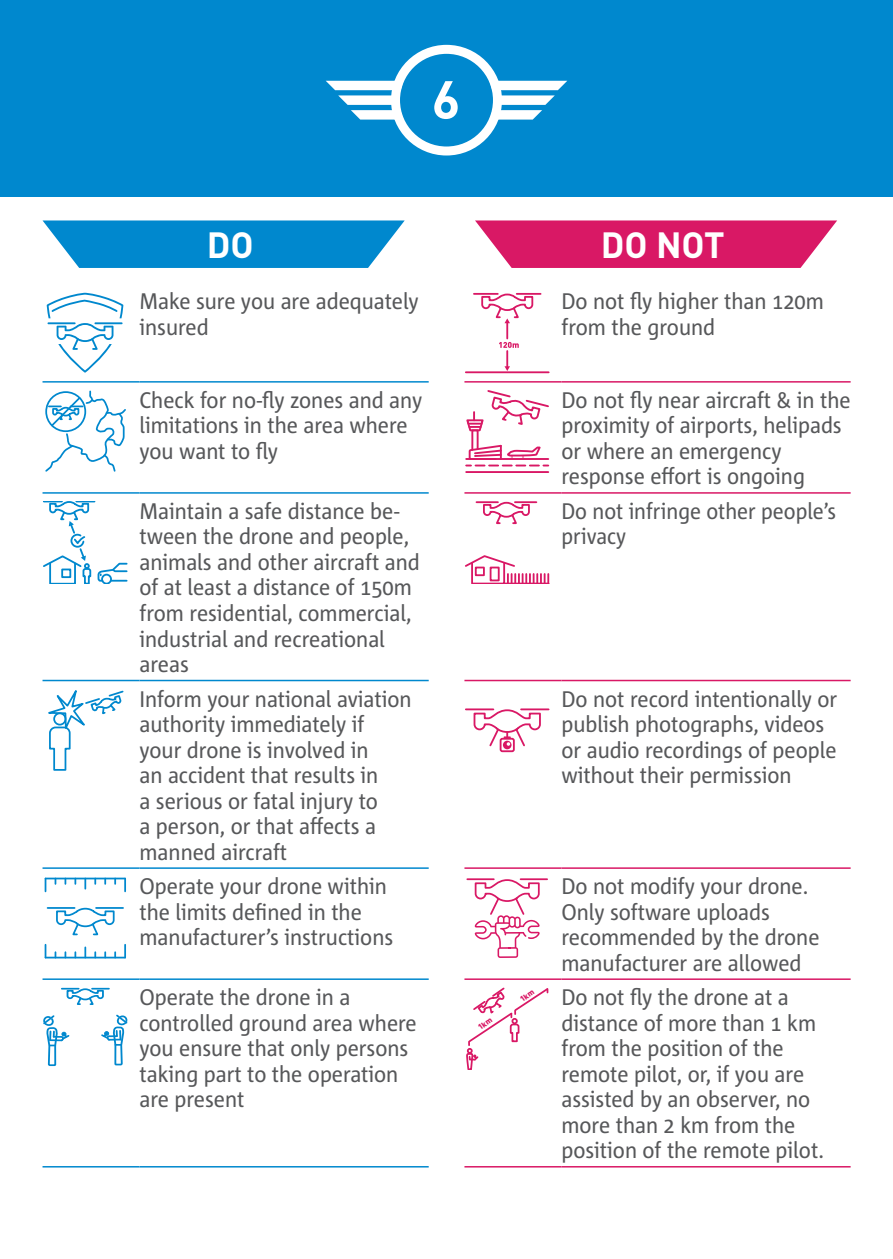
<style>
.page{position:relative;width:893px;height:1259px;background:#fff}
.page>*{position:absolute;margin:0;border:0;box-sizing:border-box;transform-origin:0 0}
.t1{font:700 52.8px "DIN Pro";color:#fff}
.t2{font:700 36px "DIN Pro";color:#fff}
.Table_text{font:22.5px/25.5px "Corpid E1 s S Cd";color:#57585a}
.Body_text{font:22.5px/25.5px "Corpid E1 s S Cd";color:#57585a}
</style>
<div class="page">
<hr style="left:43px;top:381px;width:96px;height:1px;background:#0088ce">
<hr style="left:139px;top:381px;width:290px;height:1px;background:#0088ce">
<hr style="left:43px;top:492px;width:96px;height:2px;background:#0088ce">
<hr style="left:139px;top:492px;width:290px;height:2px;background:#0088ce">
<hr style="left:43px;top:680px;width:96px;height:1px;background:#0088ce">
<hr style="left:139px;top:680px;width:290px;height:1px;background:#0088ce">
<hr style="left:43px;top:867px;width:96px;height:2px;background:#0088ce">
<hr style="left:139px;top:867px;width:290px;height:2px;background:#0088ce">
<hr style="left:43px;top:978px;width:96px;height:2px;background:#0088ce">
<hr style="left:139px;top:978px;width:290px;height:2px;background:#0088ce">
<hr style="left:43px;top:1166px;width:96px;height:1px;background:#0088ce">
<hr style="left:139px;top:1166px;width:290px;height:1px;background:#0088ce">
<hr style="left:464px;top:381px;width:97px;height:1px;background:#d91865">
<hr style="left:561px;top:381px;width:290px;height:1px;background:#d91865">
<hr style="left:464px;top:492px;width:97px;height:2px;background:#d91865">
<hr style="left:561px;top:492px;width:290px;height:2px;background:#d91865">
<hr style="left:464px;top:680px;width:97px;height:1px;background:#d91865">
<hr style="left:561px;top:680px;width:290px;height:1px;background:#d91865">
<hr style="left:464px;top:867px;width:97px;height:2px;background:#d91865">
<hr style="left:561px;top:867px;width:290px;height:2px;background:#d91865">
<hr style="left:464px;top:978px;width:97px;height:2px;background:#d91865">
<hr style="left:561px;top:978px;width:290px;height:2px;background:#d91865">
<hr style="left:464px;top:1166px;width:97px;height:1px;background:#d91865">
<hr style="left:561px;top:1166px;width:290px;height:1px;background:#d91865">
<svg style="left:47px;top:293px;width:76px;height:79px"></svg>
<hr style="left:474px;top:293px;width:24px;height:2px;background:#d91865">
<hr style="left:517px;top:293px;width:24px;height:2px;background:#d91865">
<hr style="left:466px;top:371px;width:83px;height:2px;background:#d91865">
<svg style="left:480px;top:293px;width:54px;height:78px"></svg>
<svg style="left:45px;top:390px;width:81px;height:82px"></svg>
<hr style="left:466px;top:471px;width:82px;height:1px;background:#d91865">
<svg style="left:465px;top:390px;width:85px;height:76px"></svg>
<svg style="left:43px;top:501px;width:85px;height:82px"></svg>
<hr style="left:476px;top:501px;width:22px;height:2px;background:#d91865">
<hr style="left:515px;top:501px;width:21px;height:2px;background:#d91865">
<svg style="left:482px;top:501px;width:49px;height:24px"></svg>
<div style="left:471px;top:562px;width:34px;height:21px;border:2px solid #d91865"></div>
<svg style="left:465px;top:555px;width:50px;height:13px"></svg>
<div style="left:475px;top:566px;width:10px;height:10px;border:2px solid #d91865"></div>
<div style="left:490px;top:566px;width:10px;height:15px;border:2px solid #d91865"></div>
<hr style="left:505px;top:582px;width:44px;height:1px;background:#d91865">
<svg style="left:507px;top:574px;width:42px;height:9px"></svg>
<svg style="left:48px;top:690px;width:76px;height:80px"></svg>
<hr style="left:466px;top:708px;width:27px;height:2px;background:#d91865">
<hr style="left:521px;top:708px;width:28px;height:2px;background:#d91865">
<div style="left:500px;top:738px;width:15px;height:14px;border:2px solid #d91865;border-radius:2px"></div>
<svg style="left:473px;top:708px;width:69px;height:40px"></svg>
<hr style="left:48px;top:907px;width:27px;height:2px;background:#0088ce">
<hr style="left:96px;top:907px;width:27px;height:2px;background:#0088ce">
<svg style="left:55px;top:907px;width:60px;height:29px"></svg>
<hr style="left:46px;top:956px;width:79px;height:2px;background:#0088ce">
<svg style="left:45px;top:944px;width:1px;height:13px"></svg>
<svg style="left:124px;top:944px;width:2px;height:13px"></svg>
<svg style="left:84px;top:947px;width:2px;height:10px"></svg>
<hr style="left:46px;top:877px;width:79px;height:2px;background:#0088ce">
<svg style="left:124px;top:878px;width:2px;height:13px"></svg>
<svg style="left:45px;top:878px;width:1px;height:13px"></svg>
<svg style="left:84px;top:879px;width:2px;height:9px"></svg>
<hr style="left:467px;top:878px;width:27px;height:2px;background:#d91865">
<hr style="left:521px;top:878px;width:26px;height:2px;background:#d91865">
<svg style="left:474px;top:878px;width:67px;height:80px"></svg>
<svg style="left:62px;top:987px;width:47px;height:18px"></svg>
<svg style="left:43px;top:1015px;width:27px;height:51px"></svg>
<svg style="left:101px;top:1014px;width:27px;height:52px"></svg>
<div style="left:0;top:0;width:893px;height:197px;background:#0088ce"></div>
<div style="left:391px;top:45px;width:111px;height:110px;border:9px solid #fff;border-radius:50%"></div>
<svg style="left:326px;top:81px;width:77px;height:39px"></svg>
<svg style="left:490px;top:81px;width:77px;height:39px"></svg>
<svg style="left:43px;top:220px;width:362px;height:48px;background:#1c95d3"></svg>
<svg style="left:475px;top:220px;width:362px;height:48px;background:#dd3176"></svg>
<svg style="left:466px;top:987px;width:82px;height:82px"></svg>
<p class="t1" style="left:432px;top:64px;width:30px">6</p>
<p class="t2" style="left:207px;top:220px;width:48px">DO</p>
<p class="t2" style="left:601px;top:220px;width:125px">DO NOT</p>
<p class="Table_text" style="left:139px;top:288px;width:281px">Make sure you are adequately insured</p>
<p class="Table_text" style="left:561px;top:288px;width:264px">Do not fly higher than 120m from the ground</p>
<p class="Table_text" style="left:139px;top:386px;width:284px">Check for no-fly zones and any limitations in the area where you want to fly</p>
<p class="Table_text" style="left:561px;top:386px;width:291px">Do not fly near aircraft &amp; in the proximity of airports, helipads or where an emergency response effort is ongoing</p>
<p class="Table_text" style="left:139px;top:498px;width:282px">Maintain a safe distance be&shy;tween the drone and people, animals and other aircraft and of at least a distance of 150m from residential, commercial, industrial and recreational areas</p>
<p class="Table_text" style="left:561px;top:498px;width:276px">Do not infringe other people’s privacy</p>
<p class="Table_text" style="left:139px;top:685px;width:274px">Inform your national aviation authority immediately if your drone is involved in<br>an accident that results in<br>a serious or fatal injury to<br>a person, or that affects a manned aircraft</p>
<p class="Table_text" style="left:561px;top:685px;width:277px">Do not record intentionally or publish photographs, videos or audio recordings of people without their permission</p>
<p class="Table_text" style="left:139px;top:873px;width:255px">Operate your drone within the limits defined in the manufacturer’s instructions</p>
<p class="Body_text" style="left:561px;top:873px;width:260px">Do not modify your drone.<br>Only software uploads recommended by the drone manufacturer are allowed</p>
<p class="Table_text" style="left:139px;top:984px;width:279px">Operate the drone in a controlled ground area where you ensure that only persons taking part to the operation are present</p>
<p class="Body_text" style="left:561px;top:984px;width:264px">Do not fly the drone at a distance of more than 1 km from the position of the remote pilot, or, if you are assisted by an observer, no more than 2 km from the position of the remote pilot.</p>
</div>
